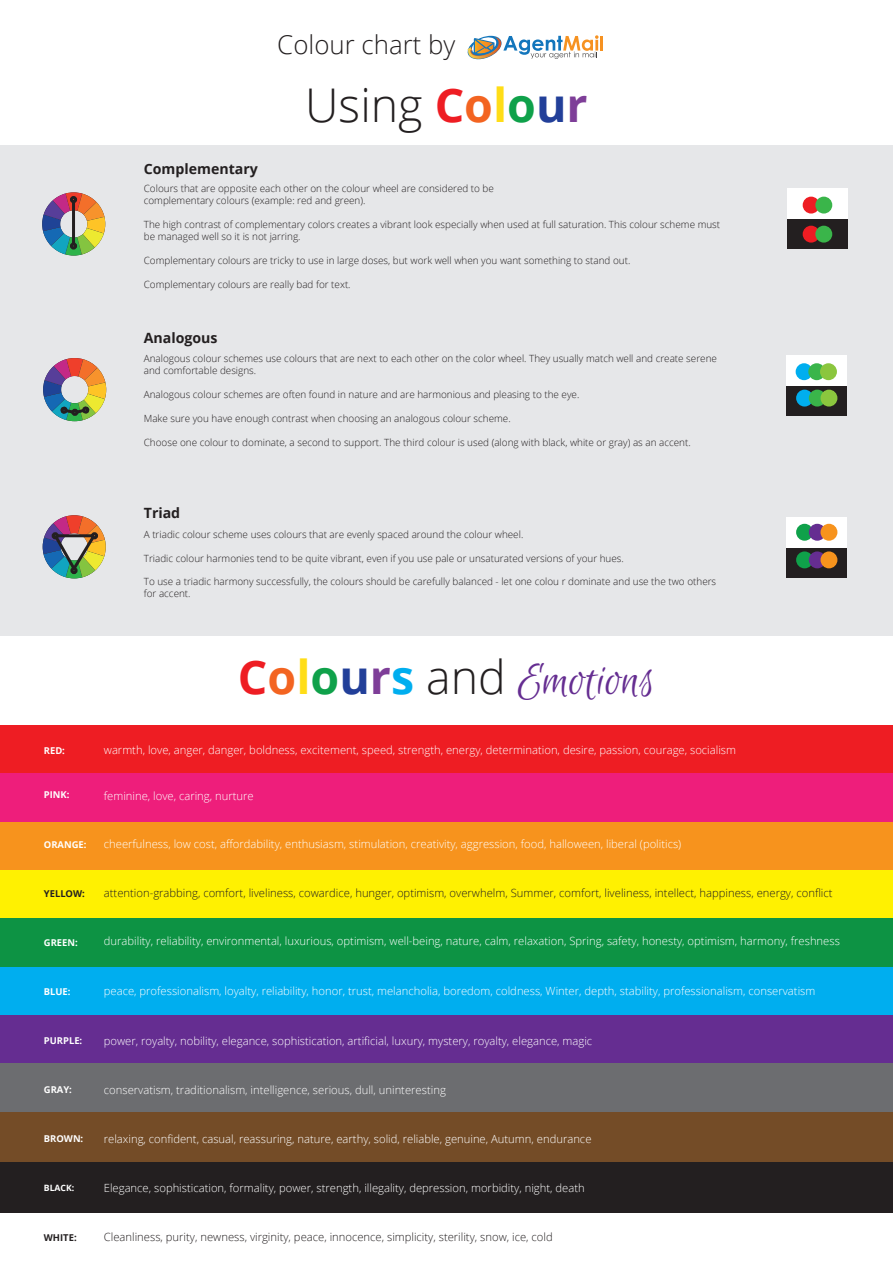
<style>
.page{position:relative;width:893px;height:1263px;background:#fff}
.page>*{position:absolute;margin:0;border:0;box-sizing:border-box;transform-origin:0 0}
.t1{font:49.5px "Euphoria Script";color:#652d91}
.t2{font:300 46.5px "Open Sans";color:#231f20}
.t3{font:300 25.8px "Open Sans";color:#231f20}
.t4{font:700 14.1px "Open Sans";color:#231f20}
.t5{font:300 11.25px "Open Sans";color:#fff}
.t6{font:300 11.25px "Open Sans";color:#231f20}
.t7{font:300 9.9px/11.9px "Open Sans";color:#231f20}
.t8{font:700 9.45px "Open Sans";color:#fff}
.t9{font:700 9.45px "Open Sans";color:#231f20}
.t10{font:700 8.7px "Open Sans";color:#fff}
.s1{font-weight:700;color:#ee1d23}
.s2{font-weight:700;color:#f36421}
.s3{font-weight:700;color:#ffdd17}
.s4{font-weight:700;color:#0fa14a}
.s5{font-weight:700;color:#223f99}
.s6{font-weight:700;color:#7e3e98}
.s7{font-family:"Open Sans";font-weight:700;font-size:46.5px;color:#ee1d23}
.s8{font-family:"Open Sans";font-weight:700;font-size:46.5px;color:#f36421}
.s9{font-family:"Open Sans";font-weight:700;font-size:46.5px;color:#ffdd17}
.s10{font-family:"Open Sans";font-weight:700;font-size:46.5px;color:#0fa14a}
.s11{font-family:"Open Sans";font-weight:700;font-size:46.5px;color:#223f99}
.s12{font-family:"Open Sans";font-weight:700;font-size:46.5px;color:#7e3e98}
.s13{font-family:"Open Sans";font-weight:700;font-size:46.5px;color:#00aeef}
.s14{font-family:"Open Sans";font-weight:300;font-size:46.5px;color:#231f20}
</style>
<div class="page">
<div style="left:0;top:145px;width:893px;height:163px;background:#e6e7e9"></div>
<div style="left:0;top:472px;width:893px;height:164px;background:#e6e7e9"></div>
<div style="left:0;top:308px;width:893px;height:164px;background:#e6e7e9"></div>
<svg style="left:42px;top:192px;width:64px;height:64px"></svg>
<div style="left:70px;top:196px;width:7px;height:7px;border:3px solid #231f20;border-radius:50%"></div>
<div style="left:70px;top:242px;width:7px;height:8px;border:3px solid #231f20;border-radius:50%"></div>
<hr style="left:72px;top:202px;width:3px;height:42px;background:#231f20">
<svg style="left:43px;top:358px;width:64px;height:64px"></svg>
<svg style="left:42px;top:515px;width:64px;height:64px"></svg>
<hr style="left:57px;top:534px;width:35px;height:3px;background:#231f20">
<div style="left:787px;top:189px;width:61px;height:60px;background:#231f20"></div>
<div style="left:787px;top:189px;width:61px;height:30px;background:#fff"></div>
<div style="left:803px;top:197px;width:17px;height:17px;background:#ee1d23;border-radius:50%"></div>
<div style="left:815px;top:197px;width:17px;height:17px;background:#3ab54a;border-radius:50%"></div>
<div style="left:803px;top:226px;width:17px;height:17px;background:#ee1d23;border-radius:50%"></div>
<div style="left:815px;top:226px;width:17px;height:17px;background:#3ab54a;border-radius:50%"></div>
<div style="left:786px;top:355px;width:61px;height:61px;background:#231f20"></div>
<div style="left:786px;top:355px;width:61px;height:30px;background:#fff"></div>
<div style="left:796px;top:363px;width:16px;height:17px;background:#00aeef;border-radius:50%"></div>
<div style="left:808px;top:363px;width:17px;height:17px;background:#3ab54a;border-radius:50%"></div>
<div style="left:820px;top:363px;width:17px;height:17px;background:#8bc63e;border-radius:50%"></div>
<div style="left:796px;top:390px;width:17px;height:16px;background:#00aeef;border-radius:50%"></div>
<div style="left:809px;top:390px;width:17px;height:16px;background:#3ab54a;border-radius:50%"></div>
<div style="left:820px;top:390px;width:17px;height:16px;background:#8bc63e;border-radius:50%"></div>
<div style="left:786px;top:517px;width:61px;height:61px;background:#231f20"></div>
<div style="left:786px;top:517px;width:61px;height:30px;background:#fff"></div>
<div style="left:796px;top:551px;width:17px;height:17px;background:#0fa14a;border-radius:50%"></div>
<div style="left:809px;top:551px;width:17px;height:17px;background:#652d91;border-radius:50%"></div>
<div style="left:820px;top:551px;width:17px;height:17px;background:#f7931d;border-radius:50%"></div>
<div style="left:796px;top:524px;width:17px;height:17px;background:#0fa14a;border-radius:50%"></div>
<div style="left:809px;top:524px;width:17px;height:17px;background:#652d91;border-radius:50%"></div>
<div style="left:820px;top:524px;width:17px;height:17px;background:#f7931d;border-radius:50%"></div>
<div style="left:0;top:1112px;width:893px;height:51px;background:#744c27"></div>
<div style="left:0;top:1163px;width:893px;height:50px;background:#231f20"></div>
<div style="left:0;top:725px;width:893px;height:49px;background:#ee1d23"></div>
<div style="left:0;top:773px;width:893px;height:49px;background:#ee1e7b"></div>
<div style="left:0;top:822px;width:893px;height:48px;background:#f7931d"></div>
<div style="left:0;top:870px;width:893px;height:49px;background:#fff101"></div>
<div style="left:0;top:918px;width:893px;height:49px;background:#0d9344"></div>
<div style="left:0;top:967px;width:893px;height:48px;background:#00aeef"></div>
<div style="left:0;top:1015px;width:893px;height:49px;background:#652d91"></div>
<div style="left:0;top:1064px;width:893px;height:48px;background:#6c6d70"></div>
<hr style="left:600px;top:36px;width:3px;height:15px;background:#f69221">
<svg style="left:467px;top:35px;width:131px;height:25px"></svg>
<h3 class="t3" style="left:277px;top:27px;width:180px">Colour chart by</h3>
<h2 class="t2" style="left:305px;top:73px;width:284px">Using <span class="s1">C</span><span class="s2">o</span><span class="s3">l</span><span class="s4">o</span><span class="s5">u</span><span class="s6">r</span></h2>
<h3 class="t4" style="left:144px;top:159px;width:116px">Complementary</h3>
<p class="t7" style="left:144px;top:183px;width:352px">Colours that are opposite each other on the colour wheel are considered to be complementary colours (example: red and green).</p>
<p class="t7" style="left:144px;top:218px;width:578px">The high contrast of complementary colors creates a vibrant look especially when used at full saturation. This colour scheme must be managed well so it is not jarring.</p>
<p class="t7" style="left:144px;top:254px;width:488px">Complementary colours are tricky to use in large doses, but work well when you want something to stand out.</p>
<p class="t7" style="left:144px;top:278px;width:208px">Complementary colours are really bad for text.</p>
<h3 class="t4" style="left:144px;top:327px;width:75px">Analogous</h3>
<p class="t7" style="left:144px;top:353px;width:575px">Analogous colour schemes use colours that are next to each other on the color wheel. They usually match well and create serene and comfortable designs.</p>
<p class="t7" style="left:144px;top:388px;width:437px">Analogous colour schemes are often found in nature and are harmonious and pleasing to the eye.</p>
<p class="t7" style="left:144px;top:412px;width:368px">Make sure you have enough contrast when choosing an analogous colour scheme.</p>
<p class="t7" style="left:144px;top:436px;width:548px">Choose one colour to dominate, a second to support. The third colour is used (along with black, white or gray) as an accent.</p>
<h3 class="t4" style="left:144px;top:503px;width:38px">Triad</h3>
<p class="t7" style="left:144px;top:528px;width:381px">A triadic colour scheme uses colours that are evenly spaced around the colour wheel.</p>
<p class="t7" style="left:144px;top:552px;width:482px">Triadic colour harmonies tend to be quite vibrant, even if you use pale or unsaturated versions of your hues.</p>
<p class="t7" style="left:144px;top:576px;width:574px">To use a triadic harmony successfully, the colours should be carefully balanced - let one colou r dominate and use the two others for accent.</p>
<h1 class="t1" style="left:238px;top:654px;width:418px"><span class="s7">C</span><span class="s8">o</span><span class="s9">l</span><span class="s10">o</span><span class="s11">u</span><span class="s12">r</span><span class="s13">s</span> <span class="s14">and</span> Emotions</h1>
<p class="t8" style="left:44px;top:743px;width:23px">RED:</p>
<p class="t8" style="left:44px;top:788px;width:27px">PINK:</p>
<p class="t8" style="left:44px;top:837px;width:44px">ORANGE:</p>
<p class="t9" style="left:44px;top:886px;width:43px">YELLOW:</p>
<p class="t8" style="left:44px;top:936px;width:35px">GREEN:</p>
<p class="t8" style="left:44px;top:985px;width:28px">BLUE:</p>
<p class="t8" style="left:44px;top:1034px;width:40px">PURPLE:</p>
<p class="t8" style="left:44px;top:1083px;width:30px">GRAY:</p>
<p class="t8" style="left:44px;top:1132px;width:41px">BROWN:</p>
<p class="t10" style="left:44px;top:1182px;width:32px">BLACK:</p>
<p class="t9" style="left:44px;top:1230px;width:34px">WHITE:</p>
<p class="t5" style="left:104px;top:742px;width:634px">warmth, love, anger, danger, boldness, excitement, speed, strength, energy, determination, desire, passion, courage, socialism</p>
<p class="t5" style="left:104px;top:788px;width:151px">feminine, love, caring, nurture</p>
<p class="t5" style="left:104px;top:836px;width:579px">cheerfulness, low cost, affordability, enthusiasm, stimulation, creativity, aggression, food, halloween, liberal (politics)</p>
<p class="t6" style="left:104px;top:885px;width:730px">attention-grabbing, comfort, liveliness, cowardice, hunger, optimism, overwhelm, Summer, comfort, liveliness, intellect, happiness, energy, conflict</p>
<p class="t5" style="left:104px;top:933px;width:737px">durability, reliability, environmental, luxurious, optimism, well-being, nature, calm, relaxation, Spring, safety, honesty, optimism, harmony, freshness</p>
<p class="t5" style="left:104px;top:984px;width:713px">peace, professionalism, loyalty, reliability, honor, trust, melancholia, boredom, coldness, Winter, depth, stability, professionalism, conservatism</p>
<p class="t5" style="left:104px;top:1033px;width:490px">power, royalty, nobility, elegance, sophistication, artificial, luxury, mystery, royalty, elegance, magic</p>
<p class="t5" style="left:104px;top:1082px;width:343px">conservatism, traditionalism, intelligence, serious, dull, uninteresting</p>
<p class="t5" style="left:104px;top:1131px;width:489px">relaxing, confident, casual, reassuring, nature, earthy, solid, reliable, genuine, Autumn, endurance</p>
<p class="t5" style="left:104px;top:1180px;width:482px">Elegance, sophistication, formality, power, strength, illegality, depression, morbidity, night, death</p>
<p class="t6" style="left:104px;top:1229px;width:450px">Cleanliness, purity, newness, virginity, peace, innocence, simplicity, sterility, snow, ice, cold</p>
</div>
